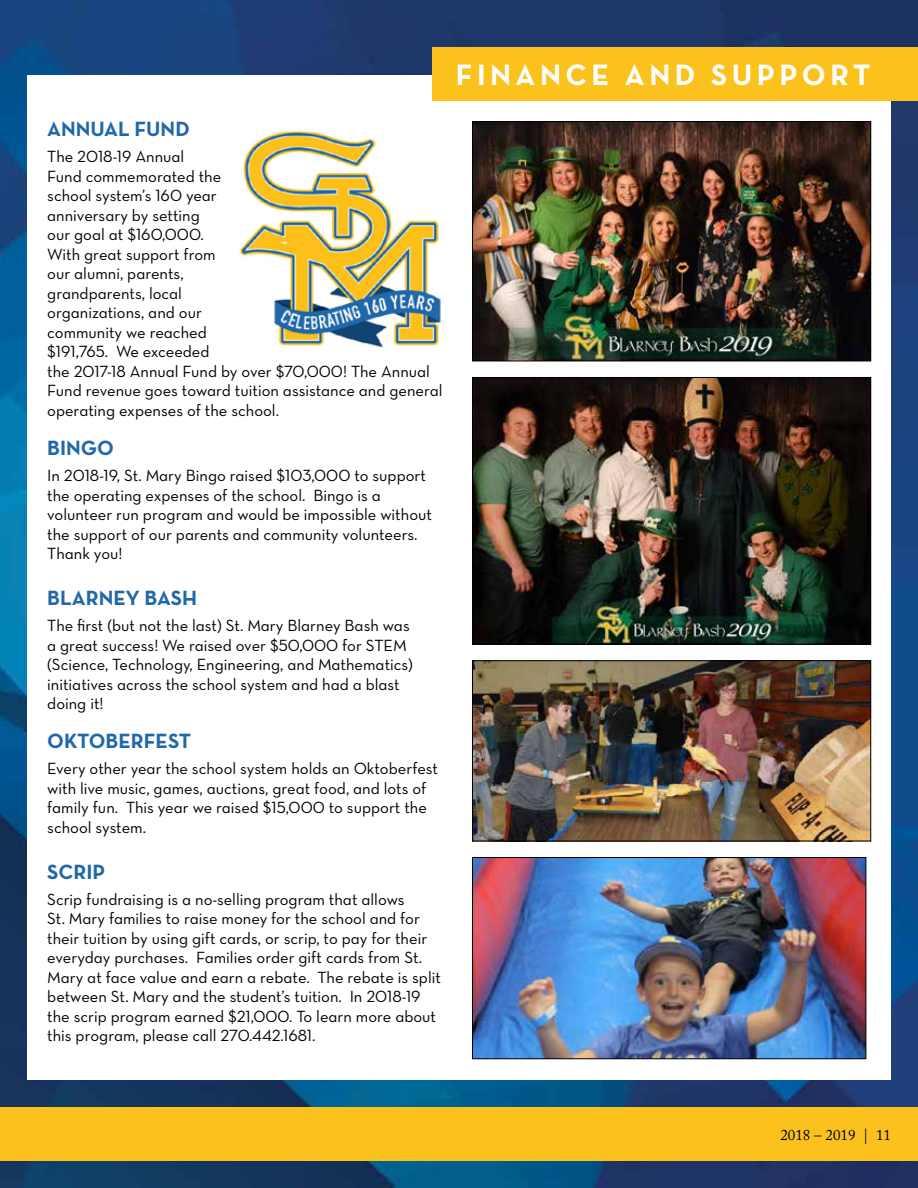
<style>
.page{position:relative;width:918px;height:1188px;background:#fff}
.page>*{position:absolute;margin:0;border:0;box-sizing:border-box;transform-origin:0 0}
.t1{font:30px "Neutra Text Bold Alt";letter-spacing:.15em;color:#fff}
.t2{font:21px "Neutra Text Bold Alt";color:#2168a9}
.t3{font:16.5px/19.5px "Neutra Text Book Alt";color:#000}
.t4{font:15px "Adobe Caslon Pro";color:#000}
</style>
<div class="page">
<img style="left:0;top:0;width:918px;height:1188px">
<div style="left:27px;top:76px;width:864px;height:1004px;background:#fff"></div>
<div style="left:0;top:1107px;width:918px;height:54px;background:#fbc11d"></div>
<div style="left:432px;top:47px;width:486px;height:54px;background:#fbc11d"></div>
<img style="left:474px;top:379px;width:395px;height:264px">
<div style="left:472px;top:377px;width:399px;height:268px;border:1px solid #000"></div>
<img style="left:474px;top:123px;width:395px;height:236px">
<div style="left:472px;top:121px;width:399px;height:240px;border:1px solid #000"></div>
<img style="left:474px;top:662px;width:395px;height:177px">
<div style="left:472px;top:660px;width:399px;height:181px;border:1px solid #000"></div>
<img style="left:474px;top:859px;width:390px;height:198px">
<div style="left:472px;top:857px;width:394px;height:202px;border:1px solid #000"></div>
<img style="left:239px;top:130px;width:202px;height:218px">
<p class="t2" style="left:47px;top:116px;width:144px">ANNUAL FUND</p>
<p class="t3" style="left:47px;top:147px;width:397px">The 2018-19 Annual<br>Fund commemorated the<br>school system’s 160 year<br>anniversary by setting<br>our goal at $160,000.<br>With great support from<br>our alumni, parents,<br>grandparents, local<br>organizations, and our<br>community we reached<br>$191,765. We exceeded<br>the 2017-18 Annual Fund by over $70,000! The Annual<br>Fund revenue goes toward tuition assistance and general operating expenses of the school.</p>
<p class="t2" style="left:47px;top:435px;width:68px">BINGO</p>
<p class="t3" style="left:47px;top:466px;width:386px">In 2018-19, St. Mary Bingo raised $103,000 to support the operating expenses of the school. Bingo is a volunteer run program and would be impossible without the support of our parents and community volunteers.<br>Thank you!</p>
<p class="t2" style="left:47px;top:585px;width:151px">BLARNEY BASH</p>
<p class="t3" style="left:47px;top:616px;width:367px">The first (but not the last) St. Mary Blarney Bash was a great success! We raised over $50,000 for STEM (Science, Technology, Engineering, and Mathematics) initiatives across the school system and had a blast doing it!</p>
<p class="t2" style="left:47px;top:728px;width:146px">OKTOBERFEST</p>
<p class="t3" style="left:47px;top:759px;width:392px">Every other year the school system holds an Oktoberfest with live music, games, auctions, great food, and lots of family fun. This year we raised $15,000 to support the school system.</p>
<p class="t2" style="left:47px;top:858px;width:59px">SCRIP</p>
<p class="t3" style="left:47px;top:889px;width:395px">Scrip fundraising is a no-selling program that allows<br>St. Mary families to raise money for the school and for their tuition by using gift cards, or scrip, to pay for their everyday purchases. Families order gift cards from St.<br>Mary at face value and earn a rebate. The rebate is split between St. Mary and the student’s tuition. In 2018-19 the scrip program earned $21,000. To learn more about this program, please call 270.442.1681.</p>
<h1 class="t1" style="left:456px;top:56px;width:416px">FINANCE AND SUPPORT</h1>
<p class="t4" style="left:780px;top:1126px;width:112px">2018 – 2019 | 11</p>
</div>
